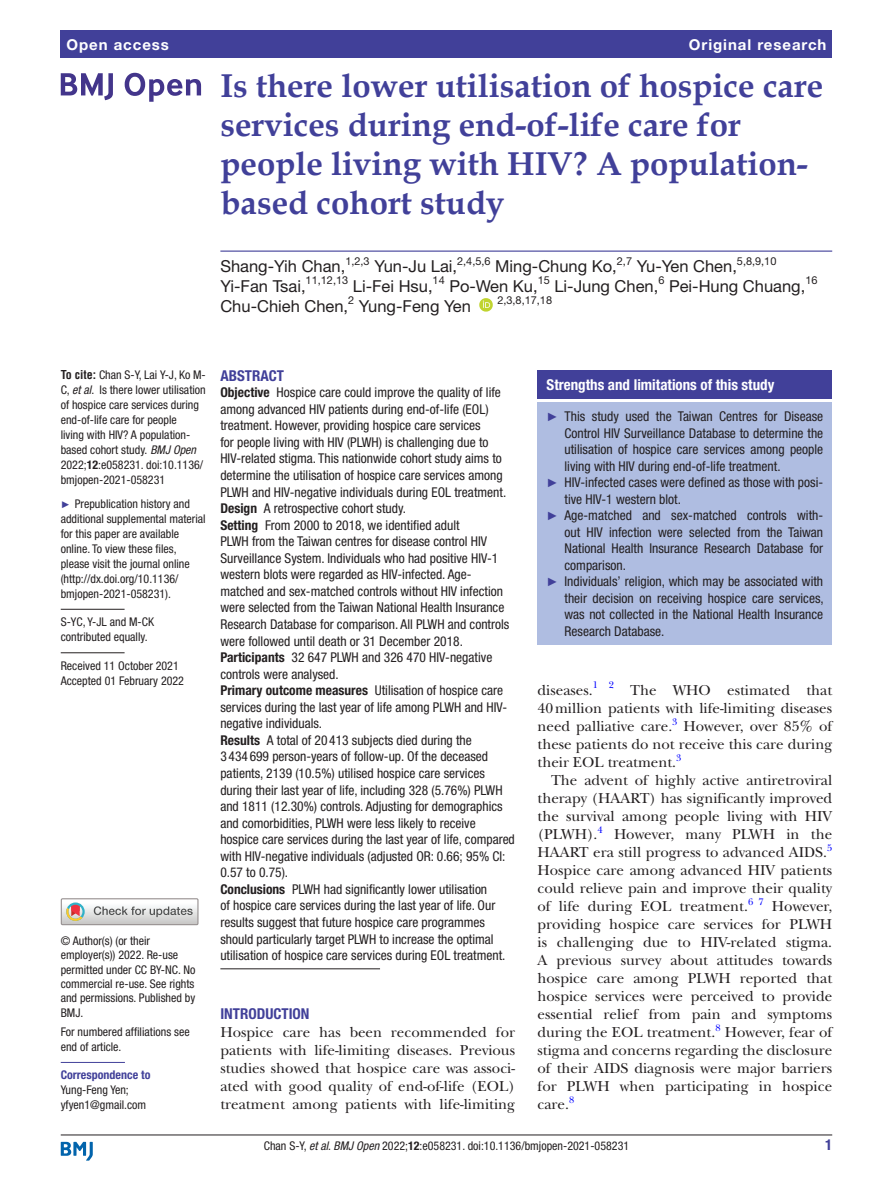
<style>
.page{position:relative;width:893px;height:1191px;background:#fff}
.page>*{position:absolute;margin:0;border:0;box-sizing:border-box;transform-origin:0 0}
.t1{font:700 33px/39px "Book Antiqua";color:#414099}
.t2{font:16.5px "Helvetica Neue LT Std";color:#231f20}
.t3{font:15px/18px "New Baskerville";color:#231f20;text-align:justify}
.t4{font:700 condensed 15px "Helvetica Neue LT Std";color:#fff}
.t5{font:700 15px "Helvetica Neue LT Std";letter-spacing:.065em;color:#fff}
.t6{font:700 condensed 15px "Helvetica Neue LT Std";color:#414099}
.t7{font:condensed 13.5px/16.5px "Helvetica Neue LT Std";color:#231f20}
.t8{font:condensed 12px/15px "Helvetica Neue LT Std";color:#231f20}
.t9{font:700 condensed 12px "Helvetica Neue LT Std";color:#414099}
.t10{font:10.95px "Helvetica Neue LT Std";color:#231f20}
.t11{font:9.9px "New Baskerville";color:#00f}
.s1{font-family:"Helvetica LT Std";font-weight:700}
.s2{font-style:italic}
.s3{font-weight:700}
.s4{font-family:"Arial";font-stretch:normal;font-size:9.75px;color:#414099}
.s5{font-family:"Arial";font-stretch:normal;font-size:12px;color:#414099}
</style>
<div class="page">
<hr style="left:61px;top:1134px;width:771px;height:1px;background:#231f20">
<svg style="left:61px;top:1141px;width:32px;height:19px"></svg>
<div style="left:61px;top:31px;width:771px;height:27px;background:#414099"></div>
<hr style="left:220px;top:250px;width:612px;height:2px;background:#414099">
<svg style="left:479px;top:298px;width:14px;height:14px"></svg>
<hr style="left:61px;top:609px;width:64px;height:1px;background:#231f20">
<hr style="left:61px;top:652px;width:64px;height:1px;background:#231f20">
<hr style="left:61px;top:1062px;width:64px;height:1px;background:#414099">
<svg style="left:61px;top:73px;width:52px;height:27px"></svg>
<svg style="left:125px;top:73px;width:76px;height:29px"></svg>
<div style="left:61px;top:898px;width:138px;height:27px;border:1px solid #969090"></div>
<svg style="left:61px;top:898px;width:137px;height:26px"></svg>
<hr style="left:220px;top:968px;width:160px;height:1px;background:#231f20">
<div style="left:538px;top:370px;width:294px;height:29px;background:#414099"></div>
<div style="left:538px;top:403px;width:294px;height:242px;background:#afbde1"></div>
<p class="t5" style="left:66px;top:35px;width:104px">Open access</p>
<p class="t5" style="left:689px;top:35px;width:139px">Original research</p>
<h1 class="t1" style="left:220px;top:66px;width:605px">Is there lower utilisation of hospice care services during end-of-life care for people living with HIV? A population&shy;based cohort study</h1>
<p class="t2" style="left:220px;top:257px;width:127px">Shang-Yih Chan,</p>
<p class="t10" style="left:345px;top:254px;width:26px">1,2,3</p>
<p class="t2" style="left:374px;top:257px;width:84px">Yun-Ju Lai,</p>
<p class="t10" style="left:457px;top:254px;width:35px">2,4,5,6</p>
<p class="t2" style="left:495px;top:257px;width:123px">Ming-Chung Ko,</p>
<p class="t10" style="left:617px;top:254px;width:17px">2,7</p>
<p class="t2" style="left:637px;top:257px;width:102px">Yu-Yen Chen,</p>
<p class="t10" style="left:737px;top:254px;width:41px">5,8,9,10</p>
<p class="t2" style="left:220px;top:276px;width:87px">Yi-Fan Tsai,</p>
<p class="t10" style="left:306px;top:274px;width:44px">11,12,13</p>
<p class="t2" style="left:353px;top:276px;width:81px">Li-Fei Hsu,</p>
<p class="t10" style="left:433px;top:274px;width:14px">14</p>
<p class="t2" style="left:449px;top:276px;width:90px">Po-Wen Ku,</p>
<p class="t10" style="left:538px;top:274px;width:14px">15</p>
<p class="t2" style="left:554px;top:276px;width:105px">Li-Jung Chen,</p>
<p class="t10" style="left:658px;top:274px;width:8px">6</p>
<p class="t2" style="left:669px;top:276px;width:138px">Pei-Hung Chuang,</p>
<p class="t10" style="left:805px;top:274px;width:14px">16</p>
<p class="t2" style="left:220px;top:296px;width:129px">Chu-Chieh Chen,</p>
<p class="t10" style="left:348px;top:294px;width:8px">2</p>
<p class="t2" style="left:359px;top:296px;width:114px">Yung-Feng Yen</p>
<p class="t10" style="left:497px;top:294px;width:56px">2,3,8,17,18</p>
<p class="t8" style="left:61px;top:367px;width:147px"><span class="s1">To cite:</span> Chan S-Y, Lai Y-J, Ko M-<br>C, <span class="s2">et al</span>. Is there lower utilisation of hospice care services during end-of-life care for people<br>living with HIV? A population&shy;based cohort study. <span class="s2">BMJ Open<br></span>2022;<span class="s3">12</span>:e058231. doi:10.1136/ bmjopen-2021-058231</p>
<p class="t8" style="left:61px;top:496px;width:146px"><span class="s4">►</span> Prepublication history and additional supplemental material for this paper are available online. To view these files, please visit the journal online (http://dx.doi.org/10.1136/ bmjopen-2021-058231).</p>
<p class="t8" style="left:61px;top:614px;width:95px">S-YC, Y-JL and M-CK contributed equally.</p>
<p class="t8" style="left:61px;top:658px;width:125px">Received 11 October 2021<br>Accepted 01 February 2022</p>
<p class="t8" style="left:61px;top:933px;width:136px;line-height:14.4px">© Author(s) (or their employer(s)) 2022. Re-use permitted under CC BY-NC. No commercial re-use. See rights and permissions. Published by<br>BMJ.</p>
<p class="t8" style="left:61px;top:1024px;width:130px">For numbered affiliations see end of article.</p>
<p class="t9" style="left:61px;top:1067px;width:91px">Correspondence to</p>
<p class="t8" style="left:61px;top:1082px;width:87px">Yung-Feng Yen; yfyen1@gmail.com</p>
<p class="t6" style="left:220px;top:366px;width:65px">ABSTRACT</p>
<p class="t7" style="left:220px;top:384px;width:296px"><span class="s3">Objective</span> Hospice care could improve the quality of life among advanced HIV patients during end-of-life (EOL) treatment. However, providing hospice care services<br>for people living with HIV (PLWH) is challenging due to HIV-related stigma. This nationwide cohort study aims to determine the utilisation of hospice care services among PLWH and HIV-negative individuals during EOL treatment.<br><span class="s3">Design</span> A retrospective cohort study.<br><span class="s3">Setting</span> From 2000 to 2018, we identified adult<br>PLWH from the Taiwan centres for disease control HIV Surveillance System. Individuals who had positive HIV-1 western blots were regarded as HIV-infected. Age&shy;matched and sex-matched controls without HIV infection were selected from the Taiwan National Health Insurance Research Database for comparison. All PLWH and controls were followed until death or 31 December 2018.<br><span class="s3">Participants</span> 32 647 PLWH and 326 470 HIV-negative controls were analysed.<br><span class="s3">Primary outcome measures</span> Utilisation of hospice care services during the last year of life among PLWH and HIV&shy;negative individuals.<br><span class="s3">Results</span> A total of 20 413 subjects died during the<br>3 434 699 person-years of follow-up. Of the deceased patients, 2139 (10.5%) utilised hospice care services during their last year of life, including 328 (5.76%) PLWH and 1811 (12.30%) controls. Adjusting for demographics and comorbidities, PLWH were less likely to receive hospice care services during the last year of life, compared with HIV-negative individuals (adjusted OR: 0.66; 95% CI:<br>0.57 to 0.75).<br><span class="s3">Conclusions</span> PLWH had significantly lower utilisation<br>of hospice care services during the last year of life. Our results suggest that future hospice care programmes should particularly target PLWH to increase the optimal utilisation of hospice care services during EOL treatment.</p>
<p class="t6" style="left:220px;top:1004px;width:91px">INTRODUCTION</p>
<p class="t3" style="left:220px;top:1023px;width:296px">Hospice care has been recommended for patients with life-limiting diseases. Previous studies showed that hospice care was associ&shy;ated with good quality of end-of-life (EOL) treatment among patients with life-limiting</p>
<p class="t4" style="left:547px;top:375px;width:229px">Strengths and limitations of this study</p>
<p class="t7" style="left:547px;top:408px;width:278px"><span class="s5">►</span> This study used the Taiwan Centres for Disease</p>
<p class="t7" style="left:565px;top:425px;width:260px">Control HIV Surveillance Database to determine the</p>
<p class="t7" style="left:565px;top:441px;width:260px">utilisation of hospice care services among people</p>
<p class="t7" style="left:565px;top:458px;width:218px">living with HIV during end-of-life treatment.</p>
<p class="t7" style="left:547px;top:474px;width:278px"><span class="s5">►</span> HIV-infected cases were defined as those with posi-</p>
<p class="t7" style="left:565px;top:491px;width:118px">tive HIV-1 western blot.</p>
<p class="t7" style="left:547px;top:507px;width:278px"><span class="s5">►</span> Age-matched and sex-matched controls with-</p>
<p class="t7" style="left:565px;top:524px;width:260px">out HIV infection were selected from the Taiwan</p>
<p class="t7" style="left:565px;top:540px;width:260px">National Health Insurance Research Database for</p>
<p class="t7" style="left:565px;top:557px;width:63px">comparison.</p>
<p class="t7" style="left:547px;top:573px;width:278px"><span class="s5">►</span> Individuals’ religion, which may be associated with</p>
<p class="t7" style="left:565px;top:590px;width:261px">their decision on receiving hospice care services,</p>
<p class="t7" style="left:565px;top:606px;width:260px">was not collected in the National Health Insurance</p>
<p class="t7" style="left:565px;top:623px;width:101px">Research Database.</p>
<p class="t3" style="left:538px;top:681px;width:78px">diseases.<sup>1</sup> <sup>2</sup></p>
<p class="t3" style="left:538px;top:681px;width:296px;text-indent:93px">The WHO estimated that 40million patients with life-limiting diseases need palliative care.</p>
<p class="t11" style="left:672px;top:715px;width:7px">3</p>
<p class="t3" style="left:538px;top:717px;width:296px;text-indent:146px">However, over 85% of these patients do not receive this care during their EOL treatment.</p>
<p class="t11" style="left:676px;top:751px;width:7px">3</p>
<p class="t3" style="left:538px;top:771px;width:296px;text-indent:14px">The advent of highly active antiretroviral therapy (HAART) has significantly improved the survival among people living with HIV (PLWH).<sup>4</sup></p>
<p class="t3" style="left:538px;top:825px;width:296px;text-indent:76px">However, many PLWH in the<br>HAART era still progress to advanced AIDS.</p>
<p class="t11" style="left:827px;top:841px;width:7px">5</p>
<p class="t3" style="left:538px;top:861px;width:296px">Hospice care among advanced HIV patients could relieve pain and improve their quality of life during EOL treatment.</p>
<p class="t11" style="left:748px;top:895px;width:17px">6 7</p>
<p class="t3" style="left:538px;top:897px;width:296px;text-indent:234px">However, providing hospice care services for PLWH is challenging due to HIV-related stigma.<br>A previous survey about attitudes towards hospice care among PLWH reported that hospice services were perceived to provide essential relief from pain and symptoms during the EOL treatment.</p>
<p class="t11" style="left:715px;top:1021px;width:7px">8</p>
<p class="t3" style="left:538px;top:1023px;width:296px;text-indent:187px">However, fear of stigma and concerns regarding the disclosure of their AIDS diagnosis were major barriers for PLWH when participating in hospice care.</p>
<p class="t11" style="left:569px;top:1093px;width:7px">8</p>
<p class="t8" style="left:264px;top:1137px;width:367px">Chan S-Y, <span class="s2">et al</span>. <span class="s2">BMJ Open</span> 2022;<span class="s3">12</span>:e058231. doi:10.1136/bmjopen-2021-058231</p>
<p class="t6" style="left:825px;top:1135px;width:9px">1</p>
</div>
